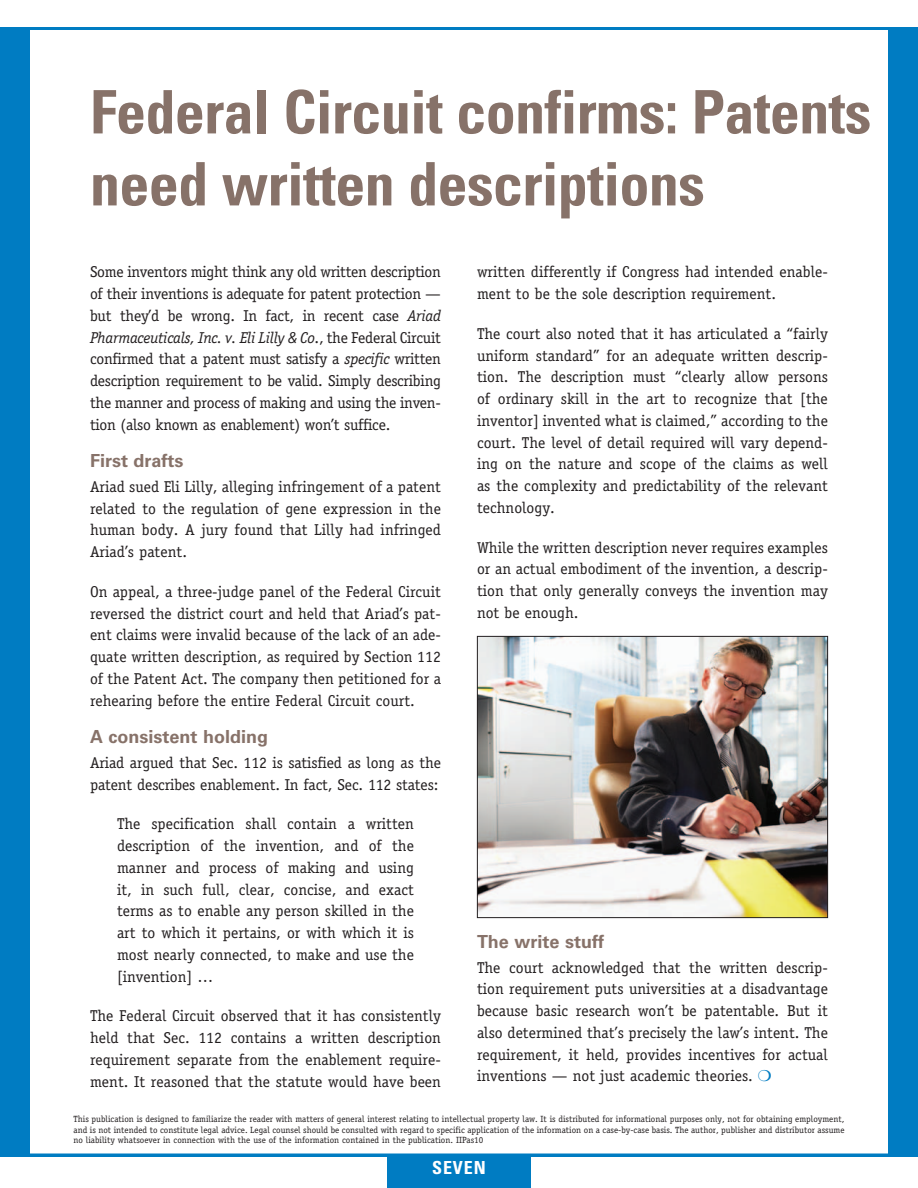
<style>
.page{position:relative;width:918px;height:1188px;background:#fff}
.page>*{position:absolute;margin:0;border:0;box-sizing:border-box;transform-origin:0 0}
.Headline{font:700 condensed 60px/72px "Univers LT Std";letter-spacing:-.01em;color:#877269}
.Subhead{font:700 18px "Univers LT Std";color:#877269}
.t1{font:700 condensed 18px "Univers LT Std";letter-spacing:.05em;color:#fff}
.Body{font:15.75px/21.8px "Officina Serif Std";color:#231f20;text-align:justify}
.Body-2{font:9px/10.5px "Officina Serif Std";color:#231f20;text-align:justify}
.s1{font-style:italic}
</style>
<div class="page">
<div style="left:0;top:27px;width:918px;height:1129px;background:#007cc2"></div>
<div style="left:27px;top:27px;width:864px;height:1129px;background:#fff;border:3px solid #007cc2"></div>
<div style="left:387px;top:1156px;width:144px;height:32px;background:#007cc2"></div>
<img style="left:479px;top:638px;width:347px;height:278px">
<div style="left:477px;top:636px;width:351px;height:282px;border:1px solid #231f20"></div>
<p class="Headline" style="left:90px;top:76px;width:783px">Federal Circuit confirms: Patents need written descriptions</p>
<p class="Body" style="left:90px;top:261px;width:353px">Some inventors might think any old written description of their inventions is adequate for patent protection — but they’d be wrong. In fact, in recent case <span class="s1">Ariad Pharmaceuticals, Inc. v. Eli Lilly &amp; Co</span>., the Federal Circuit confirmed that a patent must satisfy a <span class="s1">specific</span> written description requirement to be valid. Simply describing the manner and process of making and using the inven&shy;tion (also known as enablement) won’t suffice.</p>
<p class="Subhead" style="left:90px;top:450px;width:95px">First drafts</p>
<p class="Body" style="left:90px;top:476px;width:353px">Ariad sued Eli Lilly, alleging infringement of a patent related to the regulation of gene expression in the human body. A jury found that Lilly had infringed Ariad’s patent.</p>
<p class="Body" style="left:90px;top:581px;width:353px">On appeal, a three-judge panel of the Federal Circuit reversed the district court and held that Ariad’s pat&shy;ent claims were invalid because of the lack of an ade&shy;quate written description, as required by Section 112 of the Patent Act. The company then petitioned for a rehearing before the entire Federal Circuit court.</p>
<p class="Subhead" style="left:90px;top:726px;width:180px">A consistent holding</p>
<p class="Body" style="left:90px;top:752px;width:353px">Ariad argued that Sec. 112 is satisfied as long as the patent describes enablement. In fact, Sec. 112 states:</p>
<p class="Body" style="left:117px;top:813px;width:299px">The specification shall contain a written description of the invention, and of the manner and process of making and using it, in such full, clear, concise, and exact terms as to enable any person skilled in the art to which it pertains, or with which it is most nearly connected, to make and use the [invention] …</p>
<p class="Body" style="left:90px;top:1005px;width:353px">The Federal Circuit observed that it has consistently held that Sec. 112 contains a written description requirement separate from the enablement require&shy;ment. It reasoned that the statute would have been</p>
<p class="Body" style="left:477px;top:261px;width:353px">written differently if Congress had intended enable&shy;ment to be the sole description requirement.</p>
<p class="Body" style="left:477px;top:323px;width:353px">The court also noted that it has articulated a “fairly uniform standard” for an adequate written descrip&shy;tion. The description must “clearly allow persons of ordinary skill in the art to recognize that [the inventor] invented what is claimed,” according to the court. The level of detail required will vary depend&shy;ing on the nature and scope of the claims as well as the complexity and predictability of the relevant technology.</p>
<p class="Body" style="left:477px;top:536px;width:353px">While the written description never requires examples or an actual embodiment of the invention, a descrip&shy;tion that only generally conveys the invention may not be enough.</p>
<p class="Subhead" style="left:477px;top:931px;width:129px">The write stuff</p>
<p class="Body" style="left:477px;top:956px;width:353px">The court acknowledged that the written descrip&shy;tion requirement puts universities at a disadvantage because basic research won’t be patentable. But it also determined that’s precisely the law’s intent. The requirement, it held, provides incentives for actual inventions — not just academic theories.</p>
<p class="Body-2" style="left:74px;top:1114px;width:773px">This publication is designed to familiarize the reader with matters of general interest relating to intellectual property law. It is distributed for informational purposes only, not for obtaining employment, and is not intended to constitute legal advice. Legal counsel should be consulted with regard to specific application of the information on a case-by-case basis. The author, publisher and distributor assume no liability whatsoever in connection with the use of the information contained in the publication. IIPas10</p>
<p class="t1" style="left:432px;top:1157px;width:55px">SEVEN</p>
</div>
